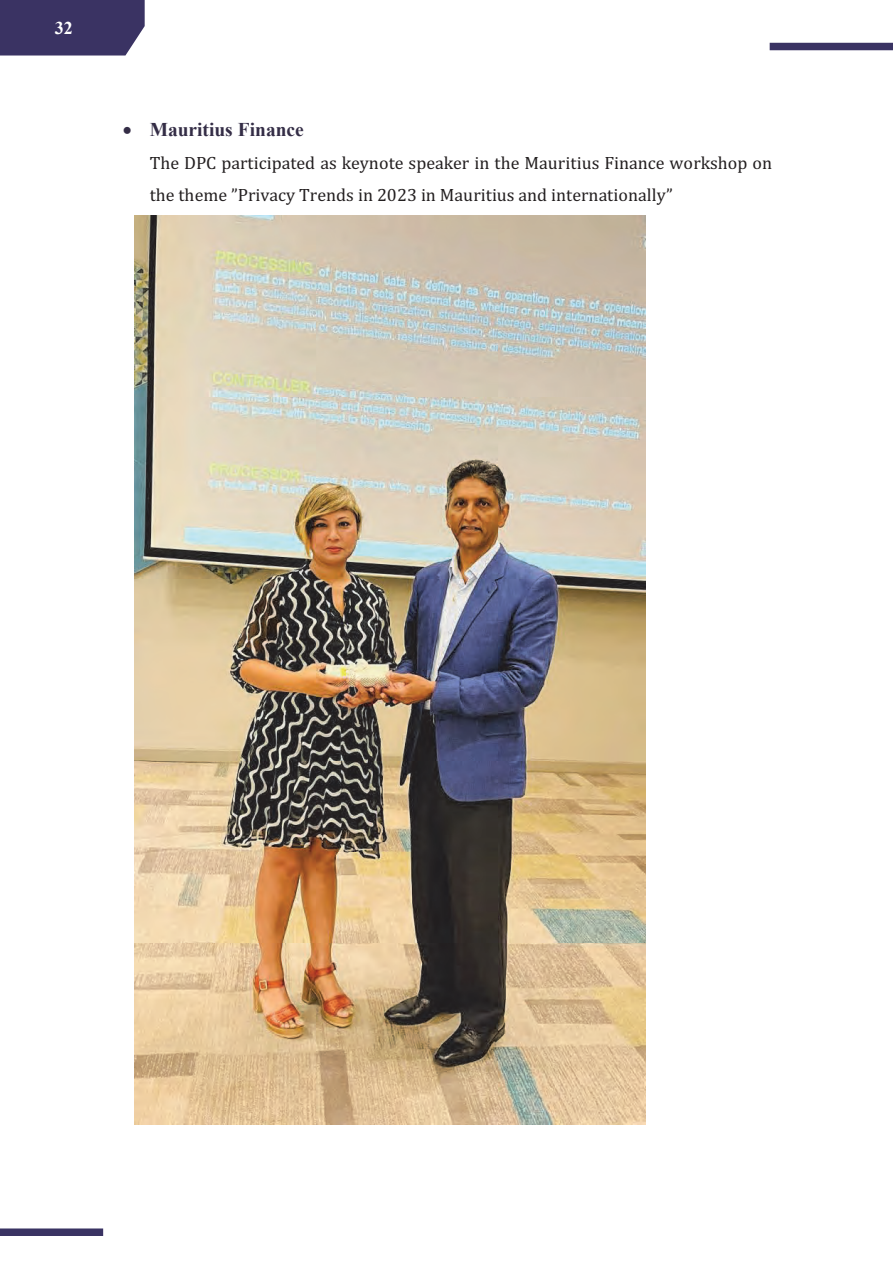
<style>
.page{position:relative;width:893px;height:1263px;background:#fff}
.page>*{position:absolute;margin:0;border:0;box-sizing:border-box;transform-origin:0 0}
.t1{font:700 19.5px "Times New Roman";color:#342d46}
.t2{font:18px/31.7px "Cambria";color:#231f20}
.t3{font:700 18px "Times New Roman";color:#fff}
</style>
<div class="page">
<div style="left:0;top:0;width:145px;height:56px;background:#3a3363"></div>
<div style="left:770px;top:43px;width:123px;height:7px;background:#3a3363"></div>
<div style="left:0;top:1228px;width:103px;height:8px;background:#3a3363"></div>
<img style="left:134px;top:215px;width:511px;height:909px">
<p class="t3" style="left:55px;top:15px;width:19px">32</p>
<p class="t1" style="left:123px;top:116px;width:183px">• Mauritius Finance</p>
<p class="t2" style="left:150px;top:147px;width:624px">The DPC participated as keynote speaker in the Mauritius Finance workshop on the theme ”Privacy Trends in 2023 in Mauritius and internationally”</p>
</div>
